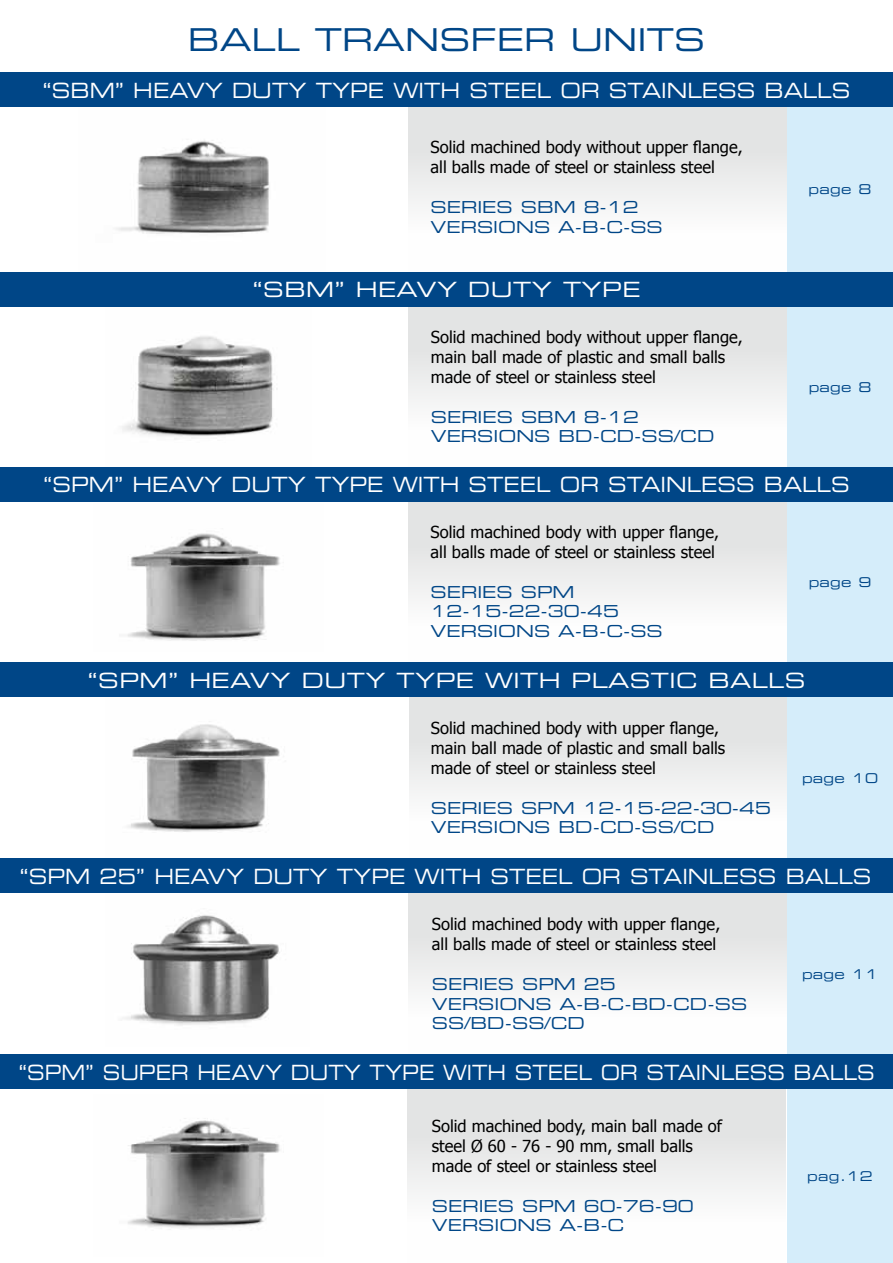
<style>
.page{position:relative;width:893px;height:1263px;background:#fff}
.page>*{position:absolute;margin:0;border:0;box-sizing:border-box;transform-origin:0 0}
.t1{font:31.5px "Eurostile Extended Two";color:#004687}
.t2{font:21px "Eurostile Extended Two";color:#fff;scale:.9 1}
.t3{font:21px "Eurostile Extended Two";color:#fff;scale:.85 1}
.t4{font:21px "Eurostile Extended Two";letter-spacing:.02em;color:#fff}
.t5{font:21px "Eurostile Extended Two";color:#fff}
.t6{font:16.5px/19.8px "Tahoma";color:#000}
.t7{font:16.5px/19.8px "Eurostile Extended Two";color:#004687}
.t8{font:13.5px "Eurostile Extended Two";letter-spacing:.02em;color:#004687}
</style>
<div class="page">
<img style="left:105px;top:306px;width:206px;height:131px">
<img style="left:105px;top:696px;width:205px;height:136px">
<img style="left:127px;top:1118px;width:153px;height:111px">
<div style="left:408px;top:107px;width:379px;height:164px;background:linear-gradient(to bottom,#dddede,#fff)"></div>
<div style="left:408px;top:306px;width:379px;height:162px;background:linear-gradient(to bottom,#dddede,#fff)"></div>
<div style="left:408px;top:502px;width:379px;height:161px;background:linear-gradient(to bottom,#dddede,#fff)"></div>
<div style="left:409px;top:697px;width:379px;height:162px;background:linear-gradient(to bottom,#dddede,#fff)"></div>
<div style="left:408px;top:893px;width:379px;height:161px;background:linear-gradient(to bottom,#dddede,#fff)"></div>
<div style="left:407px;top:1088px;width:379px;height:175px;background:linear-gradient(to bottom,#dddede,#fff)"></div>
<img style="left:79px;top:106px;width:246px;height:128px">
<div style="left:787px;top:81px;width:106px;height:1182px;background:#d5edfa"></div>
<div style="left:0;top:72px;width:893px;height:34px;background:#004687"></div>
<div style="left:0;top:272px;width:893px;height:34px;background:#004687"></div>
<div style="left:0;top:468px;width:893px;height:34px;background:#004687"></div>
<div style="left:0;top:662px;width:893px;height:34px;background:#004687"></div>
<div style="left:0;top:859px;width:893px;height:34px;background:#004687"></div>
<div style="left:0;top:1054px;width:893px;height:34px;background:#004687"></div>
<img style="left:127px;top:533px;width:153px;height:108px">
<img style="left:124px;top:915px;width:156px;height:110px">
<h1 class="t1" style="left:188px;top:19px;width:519px">BALL TRANSFER UNITS</h1>
<p class="t2" style="left:43px;top:76px;width:34px">“SBM</p>
<p class="t2" style="left:115px;top:76px;width:819px">” HEAVY DUTY TYPE WITH STEEL OR STAINLESS BALLS</p>
<p class="t6" style="left:431px;top:137px;width:314px">Solid machined body without upper flange, all balls made of steel or stainless steel</p>
<p class="t7" style="left:431px;top:197px;width:234px">SERIES SBM 8-12<br>VERSIONS A-B-C-SS</p>
<p class="t5" style="left:252px;top:275px;width:35px">“SBM</p>
<p class="t5" style="left:334px;top:275px;width:43px">” HEAVY</p>
<p class="t5" style="left:468px;top:275px;width:22px">DUTY</p>
<p class="t5" style="left:563px;top:275px;width:21px">TYPE</p>
<p class="t6" style="left:431px;top:327px;width:314px">Solid machined body without upper flange, main ball made of plastic and small balls made of steel or stainless steel</p>
<p class="t7" style="left:431px;top:406px;width:285px">SERIES SBM 8-12<br>VERSIONS BD-CD-SS/CD</p>
<p class="t8" style="left:809px;top:180px;width:64px">PAGE 8</p>
<p class="t8" style="left:809px;top:378px;width:64px">PAGE 8</p>
<p class="t2" style="left:43px;top:470px;width:898px">“S PM” HEAVY DUTY TYPE WITH STEEL OR STAINLESS BALLS</p>
<p class="t6" style="left:431px;top:522px;width:290px">Solid machined body with upper flange, all balls made of steel or stainless steel</p>
<p class="t7" style="left:431px;top:581px;width:234px">SERIES SPM<br>12-15-22-30-45<br>VERSIONS A-B-C-SS</p>
<p class="t8" style="left:809px;top:573px;width:64px">PAGE 9</p>
<p class="t5" style="left:88px;top:666px;width:34px">“SPM</p>
<p class="t4" style="left:168px;top:666px;width:249px">” HEAVY DUTY TYPE</p>
<p class="t4" style="left:485px;top:666px;width:317px">WITH PLASTIC BALLS</p>
<p class="t6" style="left:431px;top:718px;width:296px">Solid machined body with upper flange, main ball made of plastic and small balls made of steel or stainless steel</p>
<p class="t7" style="left:431px;top:797px;width:342px">SERIES SPM 12-15-22-30-45<br>VERSIONS BD-CD-SS/CD</p>
<p class="t8" style="left:802px;top:769px;width:78px">PAGE 10</p>
<p class="t2" style="left:20px;top:862px;width:34px">“SPM</p>
<p class="t2" style="left:100px;top:862px;width:859px">25” HEAVY DUTY TYPE WITH STEEL OR STAINLESS BALLS</p>
<p class="t6" style="left:432px;top:914px;width:290px">Solid machined body with upper flange, all balls made of steel or stainless steel</p>
<p class="t7" style="left:432px;top:974px;width:317px">SERIES SPM 25<br>VERSIONS A-B-C-BD-CD-SS<br>SS/BD-SS/CD</p>
<p class="t8" style="left:802px;top:964px;width:78px">PAGE 11</p>
<p class="t3" style="left:18px;top:1058px;width:34px">“SPM</p>
<p class="t3" style="left:85px;top:1058px;width:42px">” SUPER</p>
<p class="t3" style="left:197px;top:1058px;width:798px">HEAVY DUTY TYPE WITH STEEL OR STAINLESS BALLS</p>
<p class="t6" style="left:432px;top:1116px;width:292px">Solid machined body, main ball made of steel Ø 60 - 76 - 90 mm, small balls made of steel or stainless steel</p>
<p class="t7" style="left:432px;top:1195px;width:264px">SERIES SPM 60-76-90<br>VERSIONS A-B-C</p>
<p class="t8" style="left:807px;top:1167px;width:67px">PAG.12</p>
</div>
